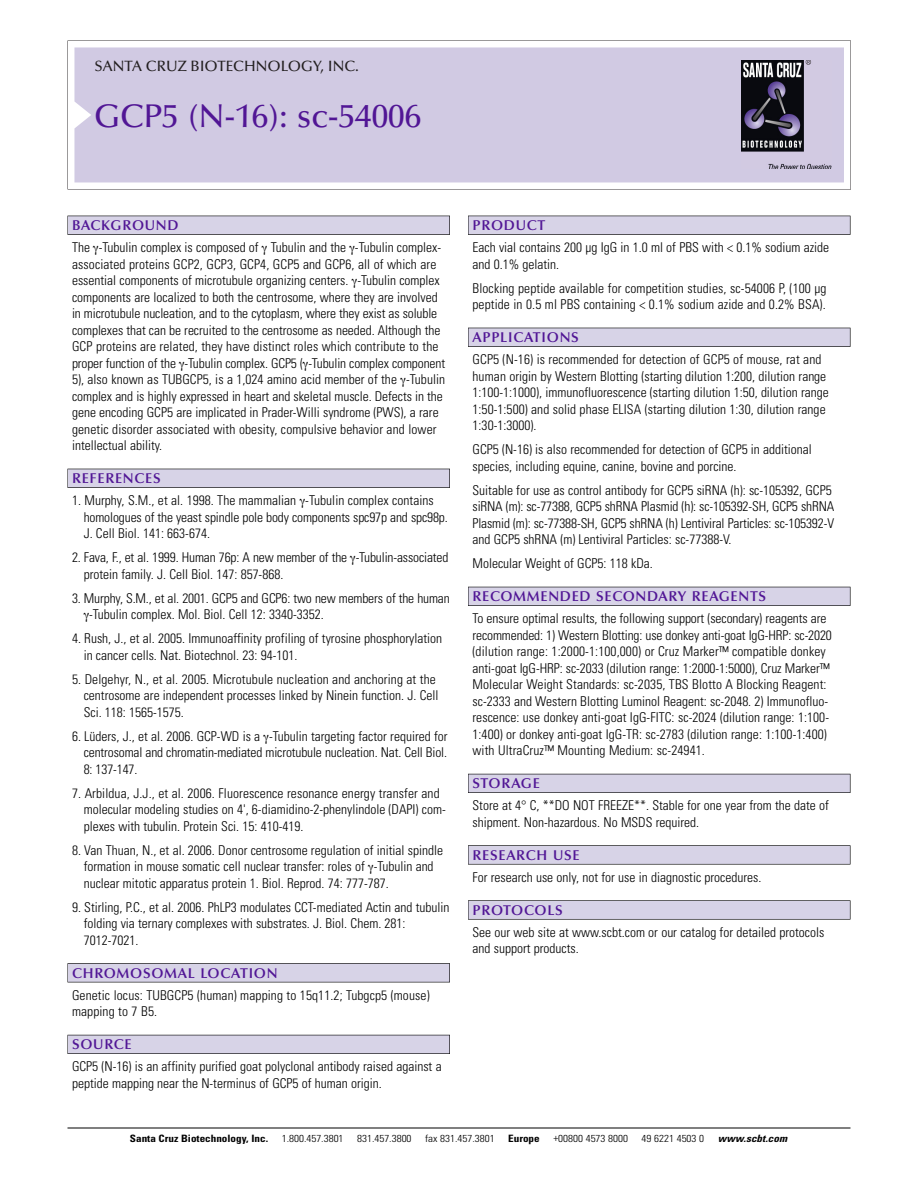
<style>
.page{position:relative;width:918px;height:1188px;background:#fff}
.page>*{position:absolute;margin:0;border:0;box-sizing:border-box;transform-origin:0 0}
.t1{font:500 33px "Optima";color:#511695}
.t2{font:500 15px "Optima";color:#231f20}
.t3{font:600 14.25px "Optima";letter-spacing:.05em;color:#511695}
.t4{font:300 condensed 13.5px/16.5px "Univers";color:#000}
.t5{font:300 condensed 10.2px "Univers";color:#000;scale:1.1 1}
.t6{font:700 condensed 10.2px "Univers";color:#000;scale:1.1 1}
.t7{font:italic 700 condensed 10.2px "Univers";letter-spacing:.005em;color:#000;scale:1.1 1}
</style>
<div class="page">
<svg style="left:68px;top:40px;width:783px;height:149px"></svg>
<div style="left:74px;top:47px;width:770px;height:135px;background:#d1cae3"></div>
<img style="left:741px;top:60px;width:90px;height:108px">
<div style="left:68px;top:216px;width:382px;height:19px;background:#525155"></div>
<div style="left:68px;top:216px;width:381px;height:18px;background:#d7d3e7"></div>
<div style="left:68px;top:469px;width:382px;height:19px;background:#515055"></div>
<div style="left:68px;top:469px;width:381px;height:18px;background:#d7d3e7"></div>
<div style="left:68px;top:963px;width:382px;height:19px;background:#545357"></div>
<div style="left:68px;top:964px;width:381px;height:18px;background:#d7d3e7"></div>
<div style="left:68px;top:1035px;width:382px;height:19px;background:#54535a"></div>
<div style="left:68px;top:1035px;width:381px;height:18px;background:#d7d3e7"></div>
<div style="left:468px;top:216px;width:382px;height:19px;background:#525155"></div>
<div style="left:468px;top:216px;width:382px;height:18px;background:#d7d3e7"></div>
<div style="left:468px;top:328px;width:382px;height:19px;background:#515055"></div>
<div style="left:468px;top:328px;width:382px;height:18px;background:#d7d3e7"></div>
<div style="left:468px;top:587px;width:382px;height:19px;background:#525158"></div>
<div style="left:468px;top:587px;width:382px;height:18px;background:#d7d3e7"></div>
<div style="left:468px;top:774px;width:382px;height:19px;background:#54535a"></div>
<div style="left:468px;top:774px;width:382px;height:18px;background:#d7d3e7"></div>
<svg style="left:468px;top:845px;width:382px;height:20px"></svg>
<div style="left:468px;top:846px;width:382px;height:18px;background:#d7d3e7"></div>
<div style="left:468px;top:900px;width:382px;height:20px;background:#666667"></div>
<div style="left:468px;top:901px;width:382px;height:18px;background:#d7d3e7"></div>
<hr style="left:68px;top:1128px;width:782px;height:1px;background:#000">
<p class="t2" style="left:94px;top:61px;width:266px">SANTA CRUZ BIOTECHNOLOGY, INC.</p>
<h1 class="t1" style="left:94px;top:103px;width:328px">GCP5 (N-16): sc-54006</h1>
<p class="t3" style="left:72px;top:219px;width:108px">BACKGROUND</p>
<p class="t4" style="left:72px;top:240px;width:375px">The -Tubulin complex is composed of Tubulin and the -Tubulin complex&shy;associated proteins GCP2, GCP3, GCP4, GCP5 and GCP6, all of which are essential components of microtubule organizing centers. -Tubulin complex components are localized to both the centrosome, where they are involved in microtubule nucleation, and to the cytoplasm, where they exist as soluble complexes that can be recruited to the centrosome as needed. Although the GCP proteins are related, they have distinct roles which contribute to the proper function of the -Tubulin complex. GCP5 ( -Tubulin complex component 5), also known as TUBGCP5, is a 1,024 amino acid member of the -Tubulin complex and is highly expressed in heart and skeletal muscle. Defects in the gene encoding GCP5 are implicated in Prader-Willi syndrome (PWS), a rare genetic disorder associated with obesity, compulsive behavior and lower intellectual ability.</p>
<p class="t3" style="left:72px;top:473px;width:90px">REFERENCES</p>
<p class="t4" style="left:84px;top:493px;width:366px;text-indent:-12px">1. Murphy, S.M., et al. 1998. The mammalian -Tubulin complex contains homologues of the yeast spindle pole body components spc97p and spc98p.<br>J. Cell Biol. 141: 663-674.</p>
<p class="t4" style="left:84px;top:550px;width:366px;text-indent:-12px">2. Fava, F., et al. 1999. Human 76p: A new member of the -Tubulin-associated protein family. J. Cell Biol. 147: 857-868.</p>
<p class="t4" style="left:89px;top:591px;width:362px;text-indent:-17px">3. Murphy, S.M., et al. 2001. GCP5 and GCP6: two new members of the human -Tubulin complex. Mol. Biol. Cell 12: 3340-3352.</p>
<p class="t4" style="left:84px;top:631px;width:360px;text-indent:-12px">4. Rush, J., et al. 2005. Immunoaffinity profiling of tyrosine phosphorylation in cancer cells. Nat. Biotechnol. 23: 94-101.</p>
<p class="t4" style="left:84px;top:672px;width:356px;text-indent:-12px">5. Delgehyr, N., et al. 2005. Microtubule nucleation and anchoring at the centrosome are independent processes linked by Ninein function. J. Cell<br>Sci. 118: 1565-1575.</p>
<p class="t4" style="left:84px;top:729px;width:365px;text-align:justify;text-indent:-12px">6. Lüders, J., et al. 2006. GCP-WD is a -Tubulin targeting factor required for centrosomal and chromatin-mediated microtubule nucleation. Nat. Cell Biol.<br>8: 137-147.</p>
<p class="t4" style="left:84px;top:786px;width:364px;text-indent:-12px">7. Arbildua, J.J., et al. 2006. Fluorescence resonance energy transfer and molecular modeling studies on 4', 6-diamidino-2-phenylindole (DAPI) com&shy;plexes with tubulin. Protein Sci. 15: 410-419.</p>
<p class="t4" style="left:84px;top:843px;width:361px;text-indent:-12px">8. Van Thuan, N., et al. 2006. Donor centrosome regulation of initial spindle formation in mouse somatic cell nuclear transfer: roles of -Tubulin and nuclear mitotic apparatus protein 1. Biol. Reprod. 74: 777-787.</p>
<p class="t4" style="left:84px;top:900px;width:367px;text-indent:-12px">9. Stirling, P.C., et al. 2006. PhLP3 modulates CCT-mediated Actin and tubulin folding via ternary complexes with substrates. J. Biol. Chem. 281:<br>7012-7021.</p>
<p class="t3" style="left:72px;top:967px;width:207px">CHROMOSOMAL LOCATION</p>
<p class="t4" style="left:72px;top:988px;width:359px">Genetic locus: TUBGCP5 (human) mapping to 15q11.2; Tubgcp5 (mouse) mapping to 7 B5.</p>
<p class="t3" style="left:72px;top:1039px;width:61px">SOURCE</p>
<p class="t4" style="left:72px;top:1059px;width:371px">GCP5 (N-16) is an affinity purified goat polyclonal antibody raised against a peptide mapping near the N-terminus of GCP5 of human origin.</p>
<p class="t3" style="left:473px;top:219px;width:74px">PRODUCT</p>
<p class="t4" style="left:473px;top:240px;width:358px">Each vial contains 200 µg IgG in 1.0 ml of PBS with &lt; 0.1% sodium azide and 0.1% gelatin.</p>
<p class="t4" style="left:473px;top:281px;width:356px">Blocking peptide available for competition studies, sc-54006 P, (100 µg peptide in 0.5 ml PBS containing &lt; 0.1% sodium azide and 0.2% BSA).</p>
<p class="t3" style="left:473px;top:332px;width:108px">APPLICATIONS</p>
<p class="t4" style="left:473px;top:352px;width:358px">GCP5 (N-16) is recommended for detection of GCP5 of mouse, rat and human origin by Western Blotting (starting dilution 1:200, dilution range 1:100-1:1000), immunofluorescence (starting dilution 1:50, dilution range 1:50-1:500) and solid phase ELISA (starting dilution 1:30, dilution range 1:30-1:3000).</p>
<p class="t4" style="left:473px;top:442px;width:341px">GCP5 (N-16) is also recommended for detection of GCP5 in additional species, including equine, canine, bovine and porcine.</p>
<p class="t4" style="left:473px;top:483px;width:363px">Suitable for use as control antibody for GCP5 siRNA (h): sc-105392, GCP5 siRNA (m): sc-77388, GCP5 shRNA Plasmid (h): sc-105392-SH, GCP5 shRNA Plasmid (m): sc-77388-SH, GCP5 shRNA (h) Lentiviral Particles: sc-105392-V and GCP5 shRNA (m) Lentiviral Particles: sc-77388-V.</p>
<p class="t4" style="left:473px;top:556px;width:182px">Molecular Weight of GCP5: 118 kDa.</p>
<p class="t3" style="left:473px;top:591px;width:295px">RECOMMENDED SECONDARY REAGENTS</p>
<p class="t4" style="left:473px;top:611px;width:361px">To ensure optimal results, the following support (secondary) reagents are recommended: 1) Western Blotting: use donkey anti-goat IgG-HRP: sc-2020 (dilution range: 1:2000-1:100,000) or Cruz Marker™ compatible donkey anti-goat IgG-HRP: sc-2033 (dilution range: 1:2000-1:5000), Cruz Marker™ Molecular Weight Standards: sc-2035, TBS Blotto A Blocking Reagent: sc-2333 and Western Blotting Luminol Reagent: sc-2048. 2) Immunofluo&shy;rescence: use donkey anti-goat IgG-FITC: sc-2024 (dilution range: 1:100- 1:400) or donkey anti-goat IgG-TR: sc-2783 (dilution range: 1:100-1:400) with UltraCruz™ Mounting Medium: sc-24941.</p>
<p class="t3" style="left:473px;top:778px;width:69px">STORAGE</p>
<p class="t4" style="left:473px;top:798px;width:358px">Store at 4° C, **DO NOT FREEZE**. Stable for one year from the date of shipment. Non-hazardous. No MSDS required.</p>
<p class="t3" style="left:473px;top:849px;width:109px">RESEARCH USE</p>
<p class="t4" style="left:473px;top:870px;width:290px">For research use only, not for use in diagnostic procedures.</p>
<p class="t3" style="left:473px;top:904px;width:92px">PROTOCOLS</p>
<p class="t4" style="left:473px;top:925px;width:353px">See our web site at www.scbt.com or our catalog for detailed protocols and support products.</p>
<p class="t6" style="left:130px;top:1135px;width:127px">Santa Cruz Biotechnology, Inc.</p>
<p class="t5" style="left:282px;top:1135px;width:58px">1.800.457.3801</p>
<p class="t5" style="left:357px;top:1135px;width:51px">831.457.3800</p>
<p class="t5" style="left:425px;top:1135px;width:65px">fax 831.457.3801</p>
<p class="t6" style="left:508px;top:1135px;width:30px">Europe</p>
<p class="t5" style="left:553px;top:1135px;width:69px">+00800 4573 8000</p>
<p class="t5" style="left:642px;top:1135px;width:58px">49 6221 4503 0</p>
<p class="t7" style="left:718px;top:1135px;width:64px">www.scbt.com</p>
</div>
